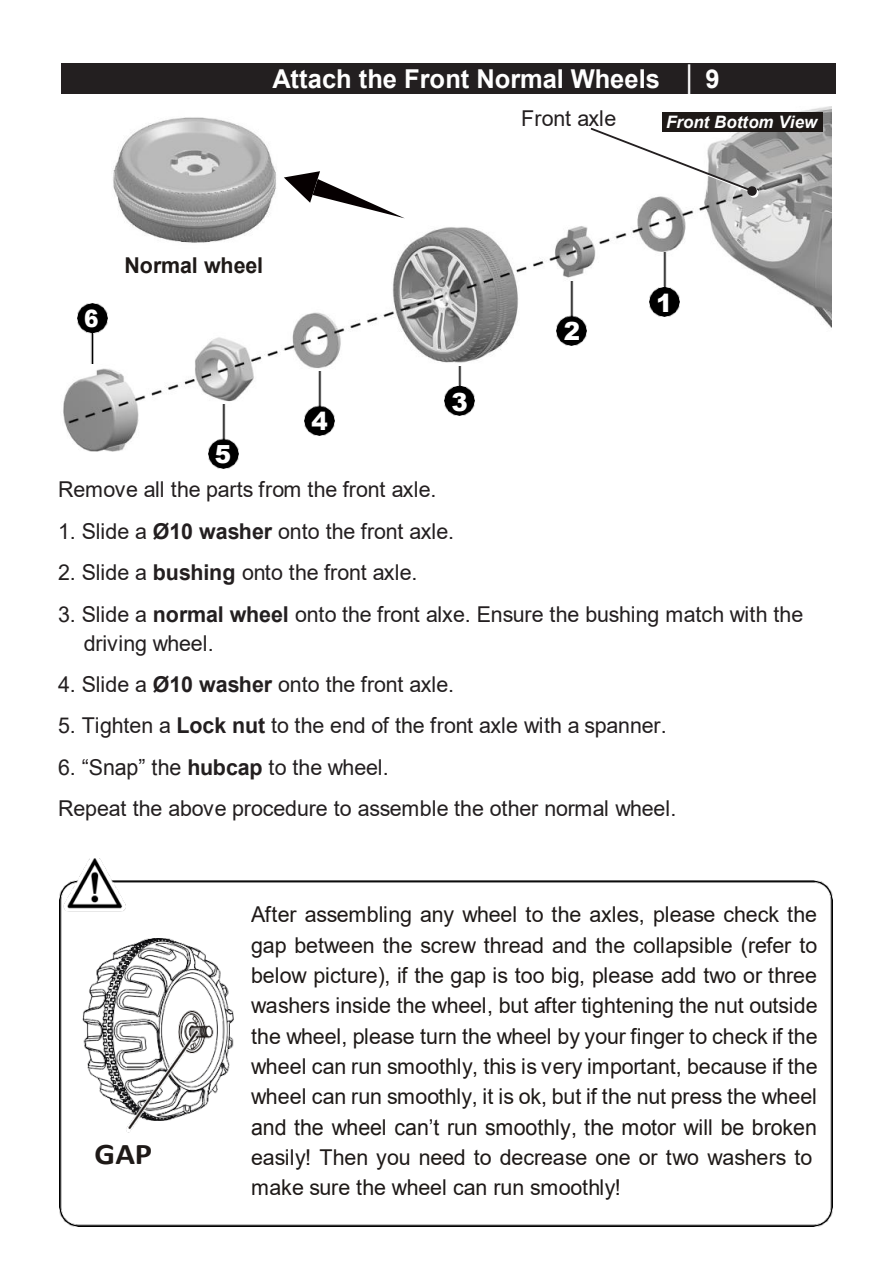
<style>
.page{position:relative;width:893px;height:1263px;background:#fff}
.page>*{position:absolute;margin:0;border:0;box-sizing:border-box;transform-origin:0 0}
.t1{font:700 30.15px "Calibri";color:#1e1917;scale:1.08 1}
.t2{font:700 25.95px "Arial";letter-spacing:.005em;color:#fff}
.t3{font:900 24.9px "Arial";color:#fff}
.t4{font:900 24px "Arial";color:#fff;scale:.9 1}
.t5{font:21.9px/30.3px "Arial";letter-spacing:-.01em;color:#1e1917}
.t6{font:21.9px/29.7px "Arial";letter-spacing:-.01em;color:#231f20}
.t7{font:700 21.9px "Arial";letter-spacing:-.01em;color:#1e1917}
.t8{font:italic 700 17.1px "Arial";color:#fff}
.s1{font-weight:700}
</style>
<div class="page">
<div style="left:61px;top:64px;width:775px;height:30px;background:#231f20"></div>
<img style="left:63px;top:107px;width:768px;height:344px">
<img style="left:105px;top:110px;width:180px;height:138px">
<svg style="left:284px;top:171px;width:121px;height:47px"></svg>
<img style="left:649px;top:253px;width:30px;height:64px">
<img style="left:557px;top:281px;width:30px;height:64px">
<img style="left:305px;top:372px;width:30px;height:64px">
<img style="left:208px;top:404px;width:30px;height:64px">
<img style="left:444px;top:367px;width:31px;height:49px">
<img style="left:78px;top:304px;width:30px;height:60px">
<svg style="left:591px;top:128px;width:168px;height:70px"></svg>
<div style="left:662px;top:112px;width:160px;height:20px;background:#1e1917"></div>
<img style="left:60px;top:858px;width:772px;height:368px">
<p class="t2" style="left:273px;top:61px;width:449px">Attach the Front Normal Wheels │ 9</p>
<p class="t4" style="left:84px;top:301px;width:18px">6</p>
<p class="t7" style="left:125px;top:250px;width:140px">Normal wheel</p>
<p class="t3" style="left:215px;top:436px;width:18px">5</p>
<p class="t3" style="left:311px;top:403px;width:18px">4</p>
<p class="t6" style="left:521px;top:103px;width:97px">Front axle</p>
<p class="t8" style="left:666px;top:111px;width:152px">Front Bottom View</p>
<p class="t3" style="left:451px;top:384px;width:18px">3</p>
<p class="t3" style="left:564px;top:313px;width:18px">2</p>
<p class="t3" style="left:656px;top:285px;width:18px">1</p>
<p class="t6" style="left:58px;top:474px;width:380px">Remove all the parts from the front axle.</p>
<p class="t6" style="left:58px;top:516px;width:397px">1. Slide a <span class="s1">Ø10 washer</span> onto the front axle.</p>
<p class="t6" style="left:58px;top:557px;width:361px">2. Slide a <span class="s1">bushing</span> onto the front axle.</p>
<p class="t6" style="left:84px;top:599px;width:721px;text-indent:-26px">3. Slide a <span class="s1">normal wheel</span> onto the front alxe. Ensure the bushing match with the driving wheel.</p>
<p class="t6" style="left:58px;top:670px;width:397px">4. Slide a <span class="s1">Ø10 washer</span> onto the front axle.</p>
<p class="t6" style="left:58px;top:711px;width:610px">5. Tighten a <span class="s1">Lock nut</span> to the end of the front axle with a spanner.</p>
<p class="t6" style="left:58px;top:746px;width:620px;line-height:41.5px">6. “Snap” the <span class="s1">hubcap</span> to the wheel.<br>Repeat the above procedure to assemble the other normal wheel.</p>
<p class="t1" style="left:94px;top:1133px;width:55px">GAP</p>
<p class="t5" style="left:251px;top:899px;width:568px">After assembling any wheel to the axles, please check the gap between the screw thread and the collapsible (refer to below picture), if the gap is too big, please add two or three washers inside the wheel, but after tightening the nut outside the wheel, please turn the wheel by your finger to check if the wheel can run smoothly, this is very important, because if the wheel can run smoothly, it is ok, but if the nut press the wheel and the wheel can’t run smoothly, the motor will be broken easily! Then you need to decrease one or two washers to make sure the wheel can run smoothly!</p>
</div>
